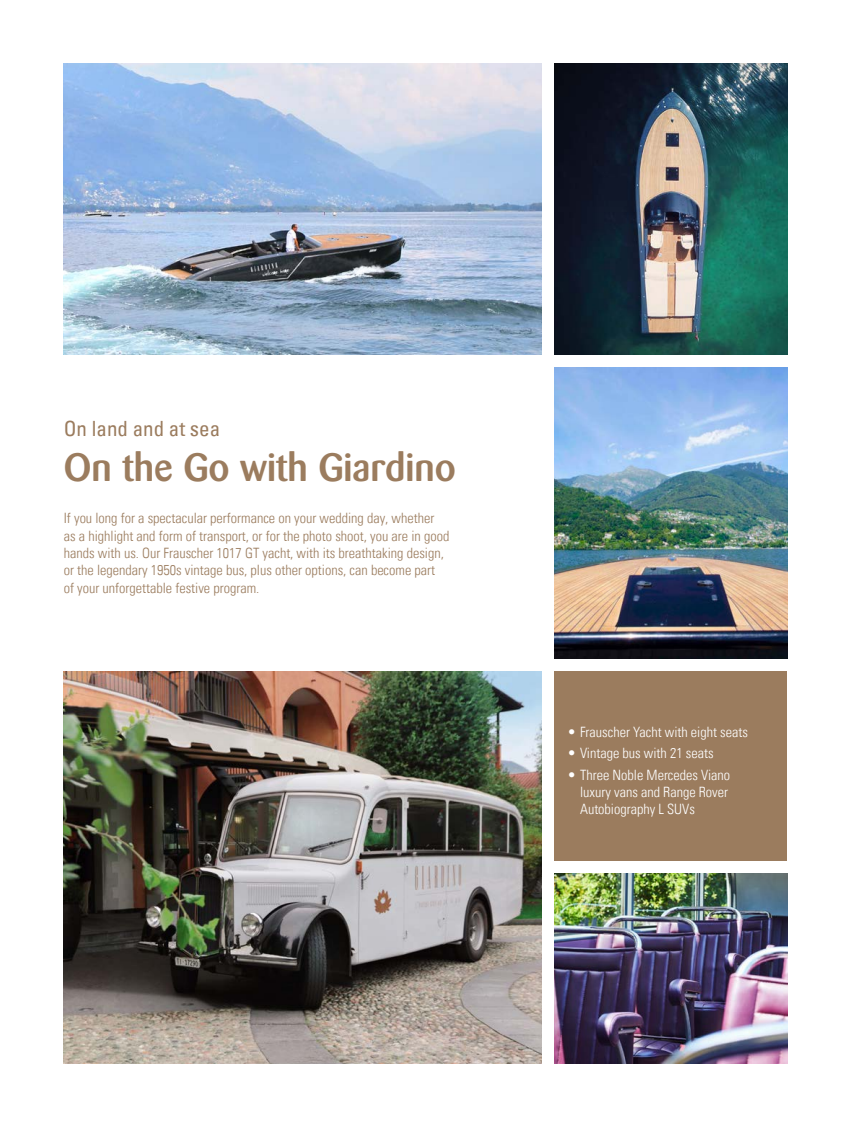
<style>
.page{position:relative;width:851px;height:1127px;background:#fff}
.page>*{position:absolute;margin:0;border:0;box-sizing:border-box;transform-origin:0 0}
.t1{font:500 39px "Barmeno";color:#9b7c5e}
.t2{font:condensed 21px "Univers Com 57";color:#9b7c5e}
.t3{font:14.25px/17.2px "Univers Com 47 Light Cond";color:#9b7c5e}
.t4{font:14.25px/17.2px "Univers Com 47 Light Cond";color:#fff}
</style>
<div class="page">
<img style="left:554px;top:367px;width:233px;height:291px">
<img style="left:64px;top:64px;width:477px;height:291px">
<img style="left:554px;top:64px;width:233px;height:291px">
<img style="left:64px;top:671px;width:477px;height:392px">
<img style="left:554px;top:873px;width:233px;height:190px">
<div style="left:554px;top:671px;width:233px;height:190px;background:#9b7c5e"></div>
<h2 class="t2" style="left:64px;top:415px;width:158px">On land and at sea</h2>
<h1 class="t1" style="left:64px;top:444px;width:393px">On the Go with Giardino</h1>
<p class="t3" style="left:64px;top:510px;width:387px">If you long for a spectacular performance on your wedding day, whether as a highlight and form of transport, or for the photo shoot, you are in good hands with us. Our Frauscher 1017 GT yacht, with its breathtaking design, or the legendary 1950s vintage bus, plus other options, can become part<br>of your unforgettable festive program.</p>
<p class="t4" style="left:567px;top:723px;width:182px">• Frauscher Yacht with eight seats</p>
<p class="t4" style="left:567px;top:744px;width:148px">• Vintage bus with 21 seats</p>
<p class="t4" style="left:580px;top:766px;width:152px;text-indent:-13px">• Three Noble Mercedes Viano luxury vans and Range Rover<br>Autobiography L SUVs</p>
</div>
